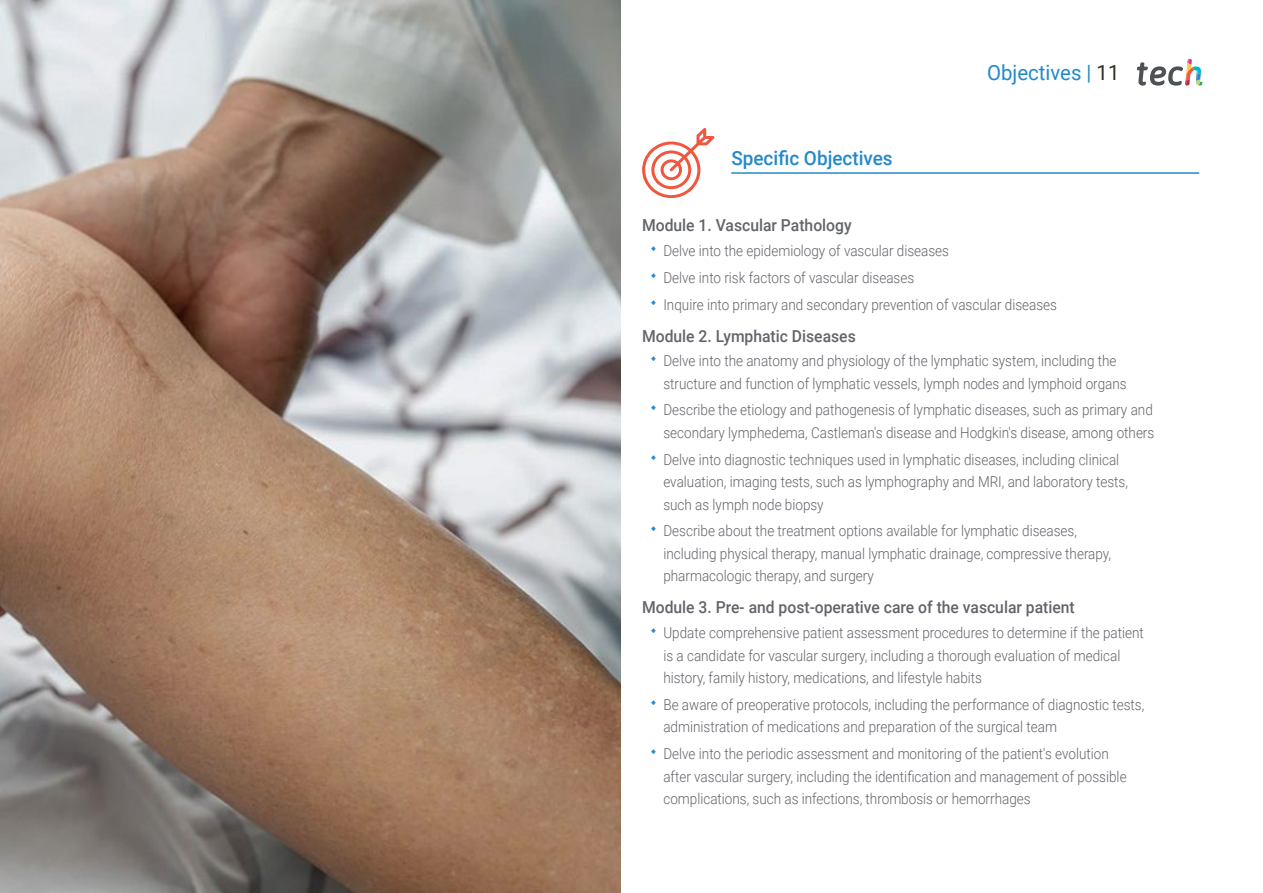
<style>
.page{position:relative;width:1263px;height:893px;background:#fff}
.page>*{position:absolute;margin:0;border:0;box-sizing:border-box;transform-origin:0 0}
.t1{font:21px "Roboto";color:#2289ca}
.t2{font:500 19.5px "Roboto";color:#2289ca}
.t3{font:500 16.5px "Roboto";color:#61646a;scale:.95 1}
.t4{font:300 15px/22.5px "Roboto";color:#61646a;scale:.9 1}
.s1{color:#312e20}
</style>
<div class="page">
<svg style="left:1137px;top:59px;width:65px;height:27px"></svg>
<img style="left:0;top:0;width:621px;height:893px">
<svg style="left:642px;top:128px;width:72px;height:70px"></svg>
<hr style="left:731px;top:173px;width:468px;height:1px;background:#2289ca">
<h2 class="t2" style="left:731px;top:144px;width:163px">Specific Objectives</h2>
<h1 class="t1" style="left:987px;top:57px;width:134px">Objectives | <span class="s1">11</span></h1>
<p class="t3" style="left:642px;top:214px;width:222px">Module 1. Vascular Pathology</p>
<p class="t4" style="left:663px;top:237px;width:439px;line-height:26.7px">Delve into the epidemiology of vascular diseases<br>Delve into risk factors of vascular diseases<br>Inquire into primary and secondary prevention of vascular diseases</p>
<p class="t3" style="left:642px;top:324px;width:226px">Module 2. Lymphatic Diseases</p>
<p class="t4" style="left:663px;top:349px;width:516px">Delve into the anatomy and physiology of the lymphatic system, including the structure and function of lymphatic vessels, lymph nodes and lymphoid organs</p>
<p class="t4" style="left:663px;top:398px;width:547px">Describe the etiology and pathogenesis of lymphatic diseases, such as primary and secondary lymphedema, Castleman's disease and Hodgkin's disease, among others</p>
<p class="t4" style="left:663px;top:447px;width:518px">Delve into diagnostic techniques used in lymphatic diseases, including clinical evaluation, imaging tests, such as lymphography and MRI, and laboratory tests, such as lymph node biopsy</p>
<p class="t4" style="left:663px;top:519px;width:499px">Describe about the treatment options available for lymphatic diseases, including physical therapy, manual lymphatic drainage, compressive therapy, pharmacologic therapy, and surgery</p>
<p class="t3" style="left:642px;top:596px;width:457px">Module 3. Pre- and post-operative care of the vascular patient</p>
<p class="t4" style="left:663px;top:621px;width:535px">Update comprehensive patient assessment procedures to determine if the patient is a candidate for vascular surgery, including a thorough evaluation of medical history, family history, medications, and lifestyle habits</p>
<p class="t4" style="left:663px;top:693px;width:536px">Be aware of preoperative protocols, including the performance of diagnostic tests, administration of medications and preparation of the surgical team</p>
<p class="t4" style="left:663px;top:742px;width:516px">Delve into the periodic assessment and monitoring of the patient's evolution after vascular surgery, including the identification and management of possible complications, such as infections, thrombosis or hemorrhages</p>
</div>
